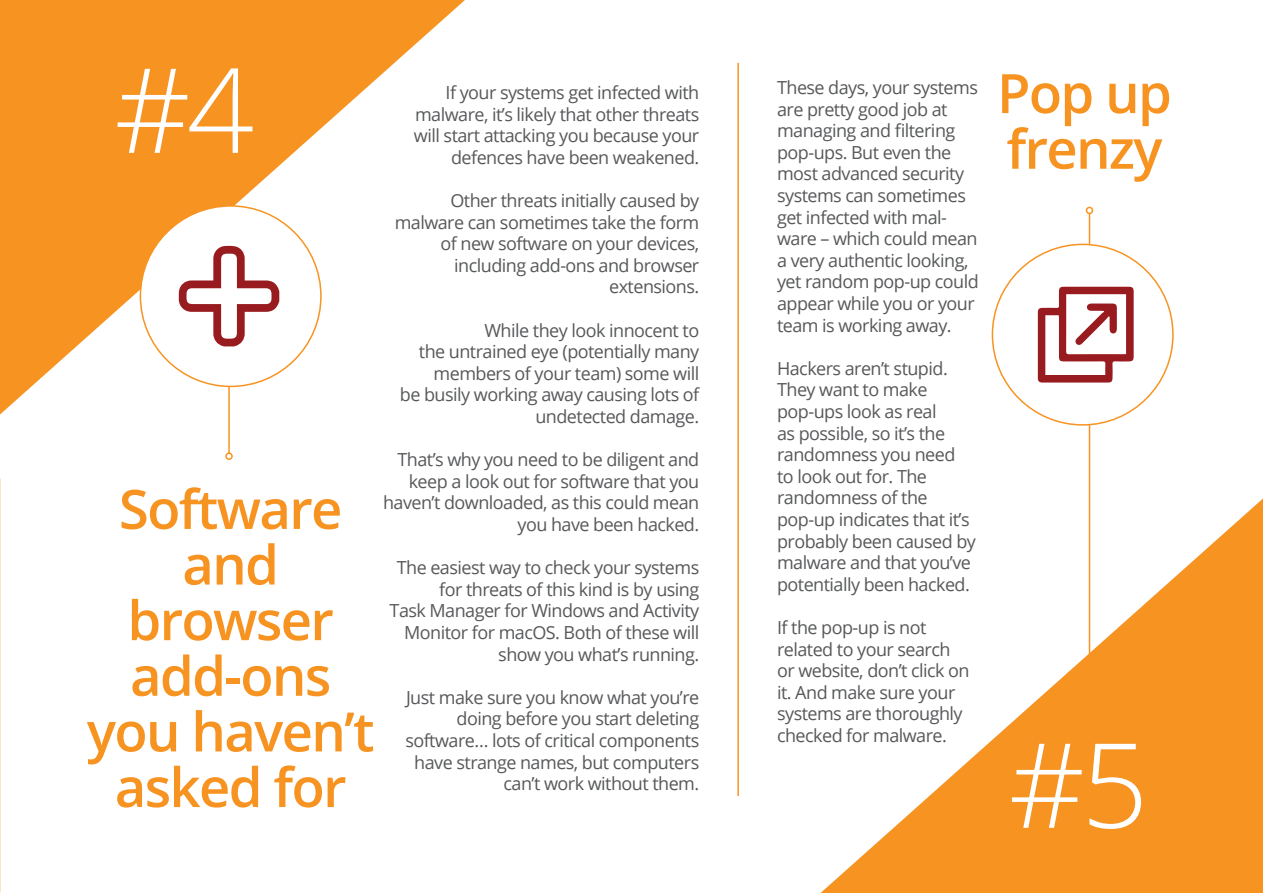
<style>
.page{position:relative;width:1263px;height:893px;background:#fff}
.page>*{position:absolute;margin:0;border:0;box-sizing:border-box;transform-origin:0 0}
.t1{font:300 117.6px "Open Sans";color:#fff}
.t2{font:600 54.3px/55.7px "Open Sans";letter-spacing:-.03em;color:#f79321;text-align:center}
.t3{font:18px/21.6px "Open Sans";letter-spacing:-.03em;color:#57585a;text-align:right}
</style>
<div class="page">
<svg style="left:820px;top:498px;width:443px;height:395px"></svg>
<hr style="left:1089px;top:213px;width:1px;height:463px;background:#f79321">
<div style="left:1086px;top:207px;width:7px;height:7px;border:2px solid #f79321;border-radius:50%"></div>
<div style="left:992px;top:244px;width:181px;height:181px;background:#fff;border-radius:50%"></div>
<svg style="left:0;top:0;width:465px;height:414px;fill:#f79321"></svg>
<hr style="left:228px;top:180px;width:2px;height:273px;background:#f79321">
<div style="left:225px;top:452px;width:8px;height:8px;border:2px solid #f79321;border-radius:50%"></div>
<div style="left:140px;top:206px;width:181px;height:180px;background:#fff;border-radius:50%"></div>
<hr style="left:737px;top:63px;width:2px;height:733px;background:#f79321">
<svg style="left:179px;top:246px;width:100px;height:100px"></svg>
<svg style="left:1038px;top:287px;width:96px;height:96px"></svg>
<h1 class="t1" style="left:114px;top:30px;width:141px">#4</h1>
<h2 class="t2" style="left:87px;top:480px;width:289px">Software and browser add-ons you haven’t asked for</h2>
<p class="t3" style="left:414px;top:81px;width:287px">If your systems get infected with malware, it’s likely that other threats will start attacking you because your defences have been weakened.</p>
<p class="t3" style="left:395px;top:189px;width:306px">Other threats initially caused by malware can sometimes take the form of new software on your devices, including add-ons and browser extensions.</p>
<p class="t3" style="left:400px;top:319px;width:301px">While they look innocent to<br>the untrained eye (potentially many members of your team) some will<br>be busily working away causing lots of undetected damage.</p>
<p class="t3" style="left:383px;top:448px;width:318px">That’s why you need to be diligent and keep a look out for software that you haven’t downloaded, as this could mean you have been hacked.</p>
<p class="t3" style="left:390px;top:556px;width:311px">The easiest way to check your systems for threats of this kind is by using<br>Task Manager for Windows and Activity Monitor for macOS. Both of these will show you what’s running.</p>
<p class="t3" style="left:405px;top:686px;width:295px">Just make sure you know what you’re doing before you start deleting software… lots of critical components have strange names, but computers can’t work without them.</p>
<p class="t3" style="left:777px;top:76px;width:203px;text-align:left">These days, your systems are pretty good job at managing and filtering pop-ups. But even the most advanced security systems can sometimes get infected with mal&shy;ware – which could mean a very authentic looking, yet random pop-up could appear while you or your team is working away.</p>
<p class="t3" style="left:777px;top:357px;width:200px;text-align:left">Hackers aren’t stupid.<br>They want to make pop-ups look as real<br>as possible, so it’s the randomness you need to look out for. The randomness of the pop-up indicates that it’s probably been caused by malware and that you’ve potentially been hacked.</p>
<p class="t3" style="left:777px;top:616px;width:194px;text-align:left">If the pop-up is not related to your search or website, don’t click on it. And make sure your systems are thoroughly checked for malware.</p>
<h2 class="t2" style="left:997px;top:64px;width:176px">Pop up</h2>
<h2 class="t2" style="left:1006px;top:120px;width:157px">frenzy</h2>
<h1 class="t1" style="left:1009px;top:705px;width:141px">#5</h1>
</div>
